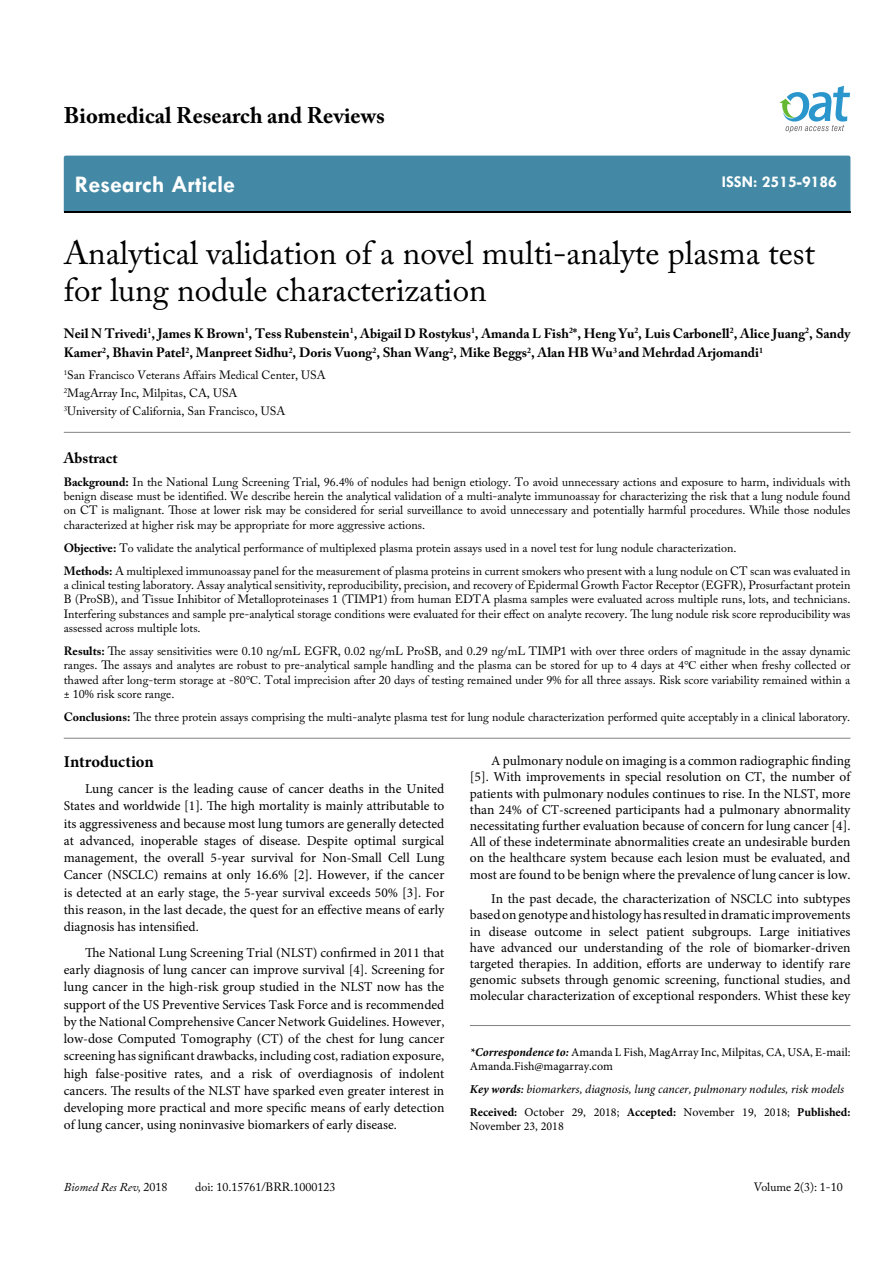
<style>
.page{position:relative;width:893px;height:1263px;background:#fff}
.page>*{position:absolute;margin:0;border:0;box-sizing:border-box;transform-origin:0 0}
.t1{font:33px/37.5px "Adobe Caslon Pro";color:#000}
.t2{font:700 24px "Tw Cen";color:#fff}
.t3{font:700 22.5px "Adobe Caslon Pro";color:#000}
.t4{font:700 16.5px "Tw Cen";color:#fff}
.t5{font:700 16.5px "Minion Pro";letter-spacing:-.005em;color:#000}
.t6{font:700 15px "Adobe Caslon Pro";color:#000}
.t7{font:13.5px/17.2px "Minion Pro";color:#000;text-align:justify}
.t8{font:700 13.5px/19.5px "Adobe Caslon Pro";color:#000}
.t9{font:12px/14.4px "Adobe Caslon Pro";color:#000;text-align:justify}
.t10{font:italic 12px/23px "Minion Pro";color:#000}
.t11{font:12px/14.4px "Minion Pro";color:#000}
.t12{font:italic 12px "Adobe Caslon Pro";color:#000}
.s1{font-weight:700}
.s2{font-family:"Times New Roman"}
.s3{font-weight:700;font-style:italic}
.s4{font-weight:600}
.s5{font-weight:700;font-style:normal}
.s6{font-style:normal}
</style>
<div class="page">
<div style="left:64px;top:156px;width:786px;height:56px;background:#4389a5"></div>
<svg style="left:779px;top:86px;width:71px;height:47px"></svg>
<hr style="left:64px;top:432px;width:786px;height:1px;background:#808285">
<hr style="left:64px;top:738px;width:786px;height:1px;background:#808285">
<hr style="left:470px;top:1025px;width:380px;height:1px;background:#808285">
<h3 class="t3" style="left:64px;top:102px;width:322px">Biomedical Research and Reviews</h3>
<h2 class="t2" style="left:75px;top:170px;width:162px">Research Article</h2>
<p class="t4" style="left:722px;top:172px;width:117px">ISSN: 2515-9186</p>
<h1 class="t1" style="left:64px;top:233px;width:753px">Analytical validation of a novel multi-analyte plasma test for lung nodule characterization</h1>
<p class="t8" style="left:64px;top:323px;width:788px">Neil N Trivedi<sup>1</sup>, James K Brown<sup>1</sup>, Tess Rubenstein<sup>1</sup>, Abigail D Rostykus<sup>1</sup>, Amanda L Fish<sup>2</sup>*, Heng Yu<sup>2</sup>, Luis Carbonell<sup>2</sup>, Alice Juang<sup>2</sup>, Sandy<br>Kamer<sup>2</sup>, Bhavin Patel<sup>2</sup>, Manpreet Sidhu<sup>2</sup>, Doris Vuong<sup>2</sup>, Shan Wang<sup>2</sup>, Mike Beggs<sup>2</sup>, Alan HB Wu<sup>3</sup> and Mehrdad Arjomandi<sup>1</sup></p>
<p class="t9" style="left:64px;top:366px;width:263px;line-height:18px;text-align:left"><sup>1</sup>San Francisco Veterans Affairs Medical Center, USA<br><sup>2</sup>MagArray Inc, Milpitas, CA, USA<br><sup>3</sup>University of California, San Francisco, USA</p>
<p class="t6" style="left:64px;top:449px;width:55px">Abstract</p>
<p class="t9" style="left:64px;top:474px;width:788px"><span class="s1">Background:</span> In the National Lung Screening Trial, 96.4% of nodules had benign etiology. To avoid unnecessary actions and exposure to harm, individuals with benign disease must be identified. We describe herein the analytical validation of a multi-analyte immunoassay for characterizing the risk that a lung nodule found on CT is malignant. Those at lower risk may be considered for serial surveillance to avoid unnecessary and potentially harmful procedures. While those nodules characterized at higher risk may be appropriate for more aggressive actions.</p>
<p class="t9" style="left:64px;top:536px;width:788px;line-height:23px"><span class="s1">Objective:</span> To validate the analytical performance of multiplexed plasma protein assays used in a novel test for lung nodule characterization.<br><span class="s1">Methods:</span> A multiplexed immunoassay panel for the measurement of plasma proteins in current smokers who present with a lung nodule on CT scan was evaluated in</p>
<p class="t9" style="left:64px;top:578px;width:788px">a clinical testing laboratory. Assay analytical sensitivity, reproducibility, precision, and recovery of Epidermal Growth Factor Receptor (EGFR), Prosurfactant protein B (ProSB), and Tissue Inhibitor of Metalloproteinases 1 (TIMP1) from human EDTA plasma samples were evaluated across multiple runs, lots, and technicians.<br>Interfering substances and sample pre-analytical storage conditions were evaluated for their effect on analyte recovery. The lung nodule risk score reproducibility was assessed across multiple lots.</p>
<p class="t9" style="left:64px;top:644px;width:788px"><span class="s1">Results:</span> The assay sensitivities were 0.10 ng/mL EGFR, 0.02 ng/mL ProSB, and 0.29 ng/mL TIMP1 with over three orders of magnitude in the assay dynamic ranges. The assays and analytes are robust to pre-analytical sample handling and the plasma can be stored for up to 4 days at 4<span class="s2">℃</span> either when freshy collected or thawed after long-term storage at -80<span class="s2">℃</span>. Total imprecision after 20 days of testing remained under 9% for all three assays. Risk score variability remained within a ± 10% risk score range.</p>
<p class="t9" style="left:64px;top:710px;width:788px"><span class="s1">Conclusions:</span> The three protein assays comprising the multi-analyte plasma test for lung nodule characterization performed quite acceptably in a clinical laboratory.</p>
<p class="t5" style="left:64px;top:750px;width:91px">Introduction</p>
<p class="t7" style="left:64px;top:780px;width:382px;text-indent:21px">Lung cancer is the leading cause of cancer deaths in the United States and worldwide [1]. The high mortality is mainly attributable to its aggressiveness and because most lung tumors are generally detected at advanced, inoperable stages of disease. Despite optimal surgical management, the overall 5-year survival for Non-Small Cell Lung Cancer (NSCLC) remains at only 16.6% [2]. However, if the cancer is detected at an early stage, the 5-year survival exceeds 50% [3]. For this reason, in the last decade, the quest for an effective means of early diagnosis has intensified.</p>
<p class="t7" style="left:64px;top:944px;width:382px;text-indent:21px">The National Lung Screening Trial (NLST) confirmed in 2011 that early diagnosis of lung cancer can improve survival [4]. Screening for lung cancer in the high-risk group studied in the NLST now has the support of the US Preventive Services Task Force and is recommended by the National Comprehensive Cancer Network Guidelines. However, low-dose Computed Tomography (CT) of the chest for lung cancer screening has significant drawbacks, including cost, radiation exposure, high false-positive rates, and a risk of overdiagnosis of indolent cancers. The results of the NLST have sparked even greater interest in developing more practical and more specific means of early detection of lung cancer, using noninvasive biomarkers of early disease.</p>
<p class="t7" style="left:470px;top:753px;width:382px;line-height:16.2px;text-indent:21px">A pulmonary nodule on imaging is a common radiographic finding [5]. With improvements in special resolution on CT, the number of patients with pulmonary nodules continues to rise. In the NLST, more than 24% of CT-screened participants had a pulmonary abnormality necessitating further evaluation because of concern for lung cancer [4].<br>All of these indeterminate abnormalities create an undesirable burden on the healthcare system because each lesion must be evaluated, and most are found to be benign where the prevalence of lung cancer is low.</p>
<p class="t7" style="left:470px;top:891px;width:382px;line-height:16.2px;text-indent:21px">In the past decade, the characterization of NSCLC into subtypes based on genotype and histology has resulted in dramatic improvements in disease outcome in select patient subgroups. Large initiatives have advanced our understanding of the role of biomarker-driven targeted therapies. In addition, efforts are underway to identify rare genomic subsets through genomic screening, functional studies, and molecular characterization of exceptional responders. Whist these key</p>
<p class="t11" style="left:470px;top:1044px;width:382px"><span class="s3">*Correspondence to:</span> Amanda L Fish, MagArray Inc, Milpitas, CA, USA, E-mail:<br>Amanda.Fish@magarray.com</p>
<p class="t10" style="left:470px;top:1077px;width:382px"><span class="s1">Key words</span><span class="s4">:</span> biomarkers, diagnosis, lung cancer, pulmonary nodules, risk models<br><span class="s5">Received:</span> <span class="s6">October 29, 2018;</span> <span class="s5">Accepted:</span> <span class="s6">November 19, 2018;</span> <span class="s5">Published:</span></p>
<p class="t11" style="left:470px;top:1119px;width:95px">November 23, 2018</p>
<p class="t12" style="left:64px;top:1180px;width:105px">Biomed Res Rev, <span class="s6">2018</span></p>
<p class="t9" style="left:195px;top:1180px;width:142px">doi: 10.15761/BRR.1000123</p>
<p class="t9" style="left:754px;top:1180px;width:90px">Volume 2(3): 1-10</p>
</div>
